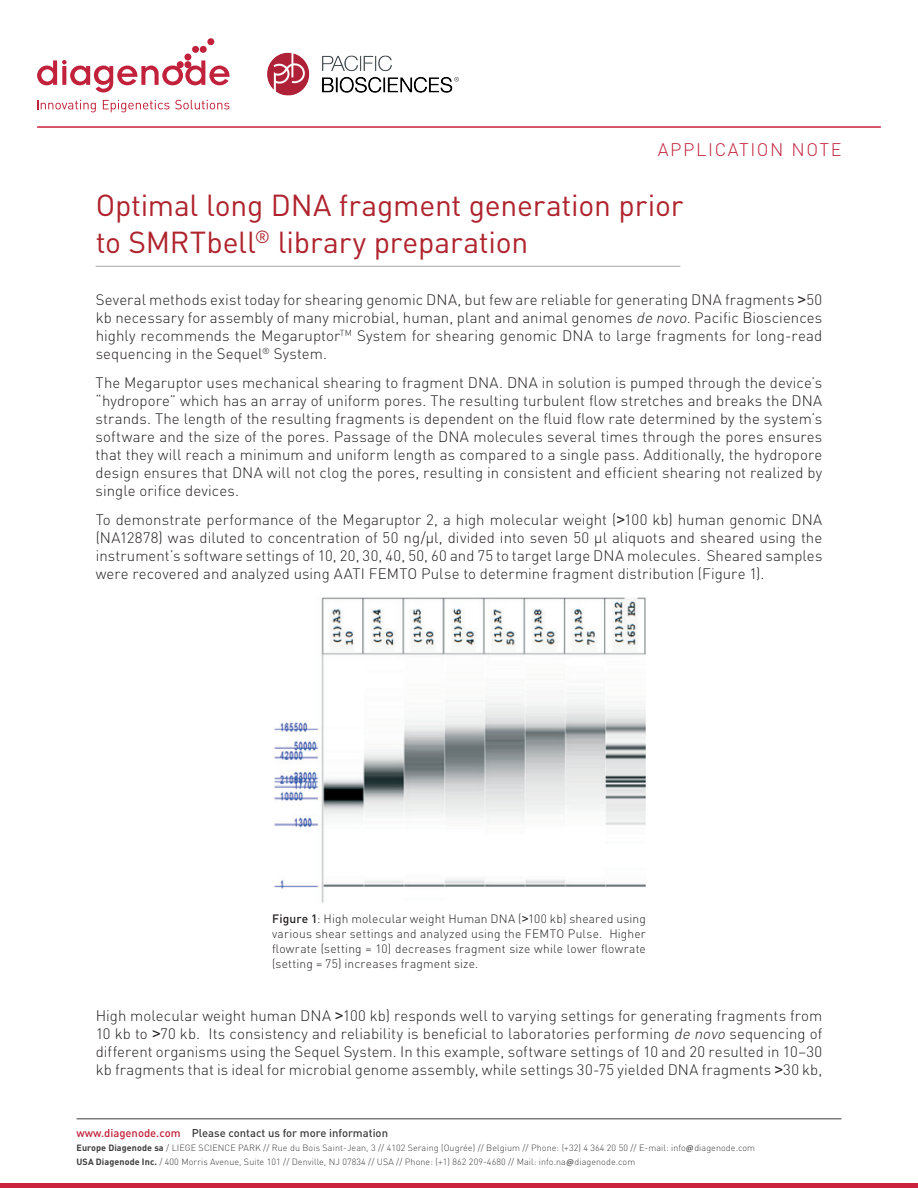
<style>
.page{position:relative;width:918px;height:1188px;background:#fff}
.page>*{position:absolute;margin:0;border:0;box-sizing:border-box;transform-origin:0 0}
.t1{font:30px/37.5px "DIN";letter-spacing:-.005em;color:#af232d}
.t2{font:300 18px "DIN";letter-spacing:.09em;color:#c1213a}
.t3{font:300 15px/18px "DIN";letter-spacing:.005em;color:#231f20;text-align:justify}
.t4{font:300 12px/15px "DIN";letter-spacing:.015em;color:#231f20;text-align:justify}
.t5{font:500 11.25px "DIN";color:#3e3e3f}
.t6{font:300 9px/14.1px "DIN";letter-spacing:.01em;color:#3e3e3f}
.s1{font-family:"Arial";font-weight:400}
.s2{font-style:italic}
.s3{font-weight:500}
.s4{color:#c1213a}
.s5{font-weight:700}
.s6{font-family:"Calibri";font-weight:400}
</style>
<div class="page">
<hr style="left:37px;top:126px;width:844px;height:2px;background:#cb233e">
<div style="left:0;top:1183px;width:918px;height:5px;background:#cb233e"></div>
<hr style="left:77px;top:1119px;width:764px;height:1px;background:#3e3e3f">
<div style="left:184px;top:54px;width:7px;height:6px;background:#c1213a;border-radius:50%"></div>
<div style="left:192px;top:46px;width:7px;height:7px;background:#c1213a;border-radius:50%"></div>
<div style="left:200px;top:46px;width:7px;height:7px;background:#c1213a;border-radius:50%"></div>
<div style="left:207px;top:38px;width:7px;height:7px;background:#c1213a;border-radius:50%"></div>
<svg style="left:37px;top:60px;width:193px;height:33px"></svg>
<svg style="left:37px;top:100px;width:59px;height:12px"></svg>
<svg style="left:103px;top:100px;width:127px;height:12px"></svg>
<img style="left:267px;top:52px;width:192px;height:44px">
<hr style="left:96px;top:266px;width:584px;height:1px;background:#a9a5a4">
<img style="left:274px;top:597px;width:372px;height:306px">
<p class="t2" style="left:658px;top:138px;width:185px">APPLICATION NOTE</p>
<h1 class="t1" style="left:96px;top:186px;width:589px">Optimal long DNA fragment generation prior to SMRTbell<sup>®</sup> library preparation</h1>
<p class="t3" style="left:96px;top:291px;width:728px">Several methods exist today for shearing genomic DNA, but few are reliable for generating DNA fragments <span class="s1">&gt;</span>50 kb necessary for assembly of many microbial, human, plant and animal genomes <span class="s2">de novo</span>. Pacific Biosciences highly recommends the Megaruptor<sup>TM</sup> System for shearing genomic DNA to large fragments for long-read sequencing in the Sequel<sup>®</sup> System.</p>
<p class="t3" style="left:96px;top:373px;width:728px">The Megaruptor uses mechanical shearing to fragment DNA. DNA in solution is pumped through the device’s “hydropore” which has an array of uniform pores. The resulting turbulent flow stretches and breaks the DNA strands. The length of the resulting fragments is dependent on the fluid flow rate determined by the system’s software and the size of the pores. Passage of the DNA molecules several times through the pores ensures that they will reach a minimum and uniform length as compared to a single pass. Additionally, the hydropore design ensures that DNA will not clog the pores, resulting in consistent and efficient shearing not realized by single orifice devices.</p>
<p class="t3" style="left:96px;top:510px;width:728px">To demonstrate performance of the Megaruptor 2, a high molecular weight (<span class="s1">&gt;</span>100 kb) human genomic DNA (NA12878) was diluted to concentration of 50 ng/µl, divided into seven 50 µl aliquots and sheared using the instrument’s software settings of 10, 20, 30, 40, 50, 60 and 75 to target large DNA molecules. Sheared samples were recovered and analyzed using AATI FEMTO Pulse to determine fragment distribution (Figure 1).</p>
<p class="t4" style="left:272px;top:911px;width:375px"><span class="s3">Figure 1</span>: High molecular weight Human DNA (<span class="s1">&gt;</span>100 kb) sheared using various shear settings and analyzed using the FEMTO Pulse. Higher flowrate (setting = 10) decreases fragment size while lower flowrate (setting = 75) increases fragment size.</p>
<p class="t3" style="left:96px;top:1007px;width:728px">High molecular weight human DNA <span class="s1">&gt;</span>100 kb) responds well to varying settings for generating fragments from 10 kb to <span class="s1">&gt;</span>70 kb. Its consistency and reliability is beneficial to laboratories performing <span class="s2">de novo</span> sequencing of different organisms using the Sequel System. In this example, software settings of 10 and 20 resulted in 10–30 kb fragments that is ideal for microbial genome assembly, while settings 30-75 yielded DNA fragments <span class="s1">&gt;</span>30 kb,</p>
<p class="t5" style="left:77px;top:1125px;width:313px"><span class="s4">www.diagenode.com</span> Please contact us for more information</p>
<p class="t6" style="left:77px;top:1140px;width:680px"><span class="s5">Europe Diagenode sa</span> / LIEGE SCIENCE PARK // Rue du Bois Saint-Jean, 3 // 4102 Seraing (Ougrée) // Belgium // Phone: (+32) 4 364 20 50 // E-mail: info<span class="s6">@</span>diagenode.com<br><span class="s5">USA Diagenode Inc.</span> / 400 Morris Avenue, Suite 101 // Denville, NJ 07834 // USA // Phone: (+1) 862 209-4680 // Mail: info.na<span class="s6">@</span>diagenode.com</p>
</div>
